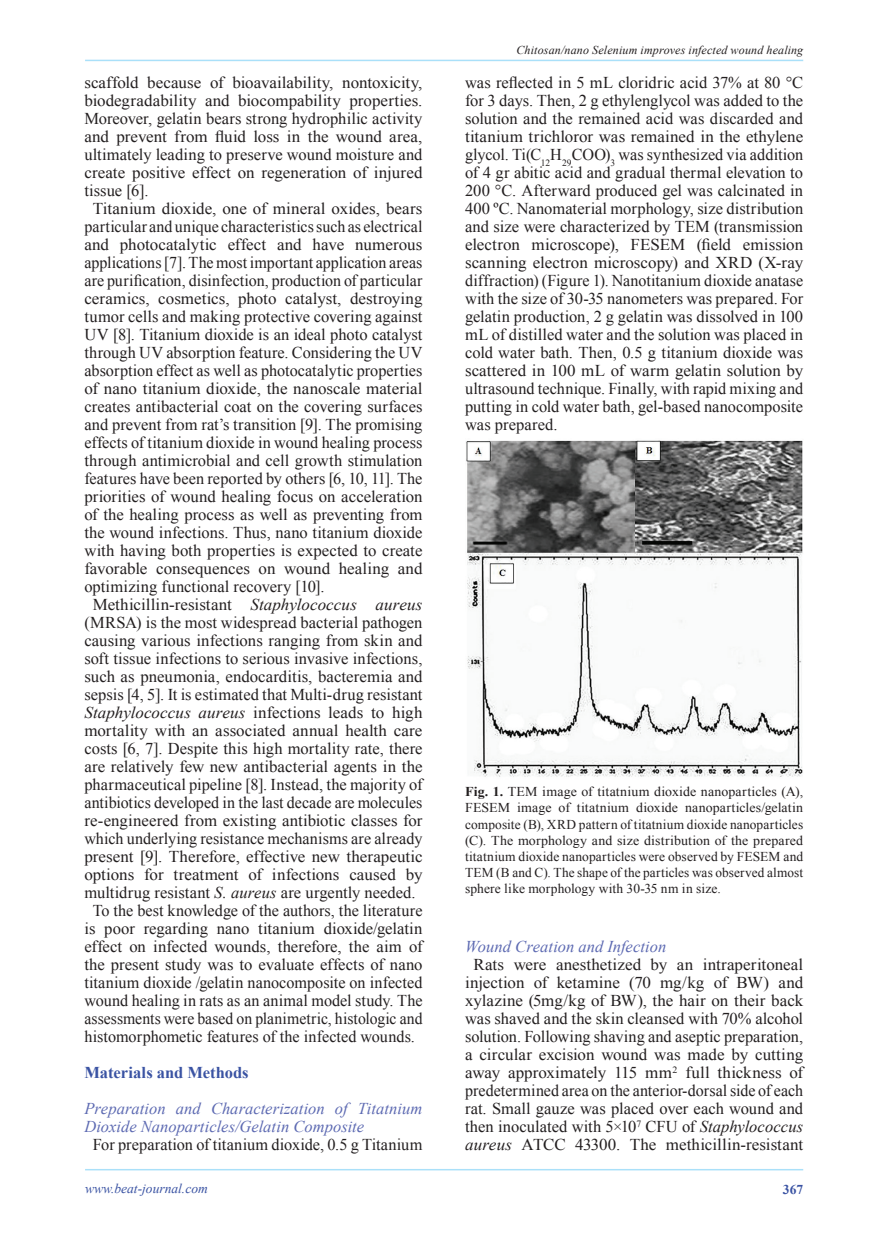
<style>
.page{position:relative;width:889px;height:1242px;background:#fff}
.page>*{position:absolute;margin:0;border:0;box-sizing:border-box;transform-origin:0 0}
.t1{font:16.5px/18px "Times New Roman";color:#231f20;text-align:justify}
.t2{font:italic 16.5px/18px "Times New Roman";letter-spacing:.005em;color:#5d6ab2}
.t3{font:16.5px "Times New Roman";color:#231f20;scale:.95 1}
.t4{font:700 16.5px "Times New Roman";color:#3a53a3}
.t5{font:13.5px/16.2px "Times New Roman";letter-spacing:.01em;color:#231f20;text-align:justify}
.t6{font:italic 13.5px "Times New Roman";color:#3a53a3}
.t7{font:700 13.5px "Times New Roman";color:#3a53a3}
.t8{font:italic 12px "Times New Roman";letter-spacing:.015em;color:#231f20}
.s1{font-style:italic}
.s2{font-weight:700}
</style>
<div class="page">
<hr style="left:85px;top:1169px;width:718px;height:1px;background:#aae0f9">
<hr style="left:85px;top:60px;width:718px;height:1px;background:#aae0f9">
<img style="left:466px;top:440px;width:337px;height:337px">
<p class="t1" style="left:84px;top:73px;width:340px">scaffold because of bioavailability, nontoxicity,</p>
<p class="t1" style="left:84px;top:91px;width:340px">biodegradability and biocompability properties.</p>
<p class="t1" style="left:84px;top:109px;width:340px">Moreover, gelatin bears strong hydrophilic activity</p>
<p class="t1" style="left:84px;top:127px;width:340px">and prevent from fluid loss in the wound area,</p>
<p class="t1" style="left:84px;top:145px;width:340px">ultimately leading to preserve wound moisture and</p>
<p class="t1" style="left:84px;top:163px;width:339px">create positive effect on regeneration of injured</p>
<p class="t1" style="left:84px;top:181px;width:66px">tissue [6].</p>
<p class="t1" style="left:93px;top:199px;width:331px">Titanium dioxide, one of mineral oxides, bears</p>
<p class="t1" style="left:84px;top:217px;width:340px">particular and unique characteristics such as electrical</p>
<p class="t1" style="left:84px;top:235px;width:340px">and photocatalytic effect and have numerous</p>
<p class="t1" style="left:84px;top:253px;width:340px">applications [7]. The most important application areas</p>
<p class="t1" style="left:84px;top:271px;width:340px">are purification, disinfection, production of particular</p>
<p class="t1" style="left:84px;top:289px;width:340px">ceramics, cosmetics, photo catalyst, destroying</p>
<p class="t1" style="left:84px;top:307px;width:340px">tumor cells and making protective covering against</p>
<p class="t1" style="left:84px;top:325px;width:340px">UV [8]. Titanium dioxide is an ideal photo catalyst</p>
<p class="t1" style="left:84px;top:343px;width:340px">through UV absorption feature. Considering the UV</p>
<p class="t1" style="left:84px;top:361px;width:340px">absorption effect as well as photocatalytic properties</p>
<p class="t1" style="left:84px;top:379px;width:340px">of nano titanium dioxide, the nanoscale material</p>
<p class="t1" style="left:84px;top:397px;width:340px">creates antibacterial coat on the covering surfaces</p>
<p class="t1" style="left:84px;top:415px;width:340px">and prevent from rat’s transition [9]. The promising</p>
<p class="t1" style="left:84px;top:433px;width:339px">effects of titanium dioxide in wound healing process</p>
<p class="t1" style="left:84px;top:451px;width:340px">through antimicrobial and cell growth stimulation</p>
<p class="t1" style="left:84px;top:469px;width:340px">features have been reported by others [6, 10, 11]. The</p>
<p class="t1" style="left:84px;top:487px;width:340px">priorities of wound healing focus on acceleration</p>
<p class="t1" style="left:84px;top:505px;width:340px">of the healing process as well as preventing from</p>
<p class="t1" style="left:84px;top:523px;width:340px">the wound infections. Thus, nano titanium dioxide</p>
<p class="t1" style="left:84px;top:541px;width:340px">with having both properties is expected to create</p>
<p class="t1" style="left:84px;top:559px;width:340px">favorable consequences on wound healing and</p>
<p class="t1" style="left:84px;top:577px;width:242px">optimizing functional recovery [10].</p>
<p class="t1" style="left:93px;top:595px;width:331px">Methicillin-resistant <span class="s1">Staphylococcus aureus</span></p>
<p class="t1" style="left:84px;top:613px;width:340px">(MRSA) is the most widespread bacterial pathogen</p>
<p class="t1" style="left:84px;top:631px;width:340px">causing various infections ranging from skin and</p>
<p class="t1" style="left:84px;top:649px;width:340px">soft tissue infections to serious invasive infections,</p>
<p class="t1" style="left:84px;top:667px;width:340px">such as pneumonia, endocarditis, bacteremia and</p>
<p class="t1" style="left:84px;top:685px;width:340px">sepsis [4, 5]. It is estimated that Multi-drug resistant</p>
<p class="t1" style="left:84px;top:703px;width:340px"><span class="s1">Staphylococcus aureus</span> infections leads to high</p>
<p class="t1" style="left:84px;top:721px;width:339px">mortality with an associated annual health care</p>
<p class="t1" style="left:84px;top:739px;width:340px">costs [6, 7]. Despite this high mortality rate, there</p>
<p class="t1" style="left:84px;top:757px;width:340px">are relatively few new antibacterial agents in the</p>
<p class="t1" style="left:84px;top:775px;width:340px">pharmaceutical pipeline [8]. Instead, the majority of</p>
<p class="t1" style="left:84px;top:793px;width:340px">antibiotics developed in the last decade are molecules</p>
<p class="t1" style="left:84px;top:811px;width:340px">re-engineered from existing antibiotic classes for</p>
<p class="t1" style="left:84px;top:829px;width:340px">which underlying resistance mechanisms are already</p>
<p class="t1" style="left:84px;top:847px;width:340px">present [9]. Therefore, effective new therapeutic</p>
<p class="t1" style="left:84px;top:865px;width:340px">options for treatment of infections caused by</p>
<p class="t1" style="left:84px;top:883px;width:333px">multidrug resistant <span class="s1">S. aureus</span> are urgently needed.</p>
<p class="t1" style="left:93px;top:901px;width:331px">To the best knowledge of the authors, the literature</p>
<p class="t1" style="left:84px;top:919px;width:340px">is poor regarding nano titanium dioxide/gelatin</p>
<p class="t1" style="left:84px;top:937px;width:340px">effect on infected wounds, therefore, the aim of</p>
<p class="t1" style="left:84px;top:955px;width:340px">the present study was to evaluate effects of nano</p>
<p class="t1" style="left:84px;top:973px;width:340px">titanium dioxide /gelatin nanocomposite on infected</p>
<p class="t1" style="left:84px;top:991px;width:340px">wound healing in rats as an animal model study. The</p>
<p class="t3" style="left:84px;top:1007px;width:357px">assessments were based on planimetric, histologic and</p>
<p class="t1" style="left:84px;top:1027px;width:332px">histomorphometic features of the infected wounds.</p>
<p class="t4" style="left:84px;top:1061px;width:166px">Materials and Methods</p>
<p class="t2" style="left:84px;top:1099px;width:340px">Preparation and Characterization of Titatnium<br>Dioxide Nanoparticles/Gelatin Composite</p>
<p class="t1" style="left:93px;top:1135px;width:331px">For preparation of titanium dioxide, 0.5 g Titanium</p>
<p class="t8" style="left:516px;top:42px;width:288px">Chitosan/nano Selenium improves infected wound healing</p>
<p class="t1" style="left:465px;top:73px;width:340px">was reflected in 5 mL cloridric acid 37% at 80 °C for 3 days. Then, 2 g ethylenglycol was added to the solution and the remained acid was discarded and titanium trichloror was remained in the ethylene glycol. Ti(C<sub>12</sub>H<sub>29</sub>COO)<sub>3</sub> was synthesized via addition of 4 gr abitic acid and gradual thermal elevation to 200 °C. Afterward produced gel was calcinated in 400 ºC. Nanomaterial morphology, size distribution and size were characterized by TEM (transmission electron microscope), FESEM (field emission scanning electron microscopy) and XRD (X-ray diffraction) (Figure 1). Nanotitanium dioxide anatase with the size of 30-35 nanometers was prepared. For gelatin production, 2 g gelatin was dissolved in 100 mL of distilled water and the solution was placed in cold water bath. Then, 0.5 g titanium dioxide was scattered in 100 mL of warm gelatin solution by ultrasound technique. Finally, with rapid mixing and putting in cold water bath, gel-based nanocomposite was prepared.</p>
<p class="t5" style="left:465px;top:783px;width:340px"><span class="s2">Fig. 1.</span> TEM image of titatnium dioxide nanoparticles (A), FESEM image of titatnium dioxide nanoparticles/gelatin composite (B), XRD pattern of titatnium dioxide nanoparticles (C). The morphology and size distribution of the prepared titatnium dioxide nanoparticles were observed by FESEM and TEM (B and C). The shape of the particles was observed almost sphere like morphology with 30-35 nm in size.</p>
<p class="t2" style="left:465px;top:937px;width:203px">Wound Creation and Infection</p>
<p class="t1" style="left:465px;top:955px;width:340px;text-align:center">Rats were anesthetized by an intraperitoneal injection of ketamine (70 mg/kg of BW) and xylazine (5mg/kg of BW), the hair on their back was shaved and the skin cleansed with 70% alcohol solution. Following shaving and aseptic preparation, a circular excision wound was made by cutting away approximately 115 mm<sup>2</sup> full thickness of predetermined area on the anterior-dorsal side of each rat. Small gauze was placed over each wound and then inoculated with 5×10<sup>7</sup> CFU of <span class="s1">Staphylococcus aureus</span> ATCC 43300. The methicillin-resistant</p>
<p class="t6" style="left:85px;top:1179px;width:124px">www.beat-journal.com</p>
<p class="t7" style="left:783px;top:1179px;width:22px">367</p>
</div>
